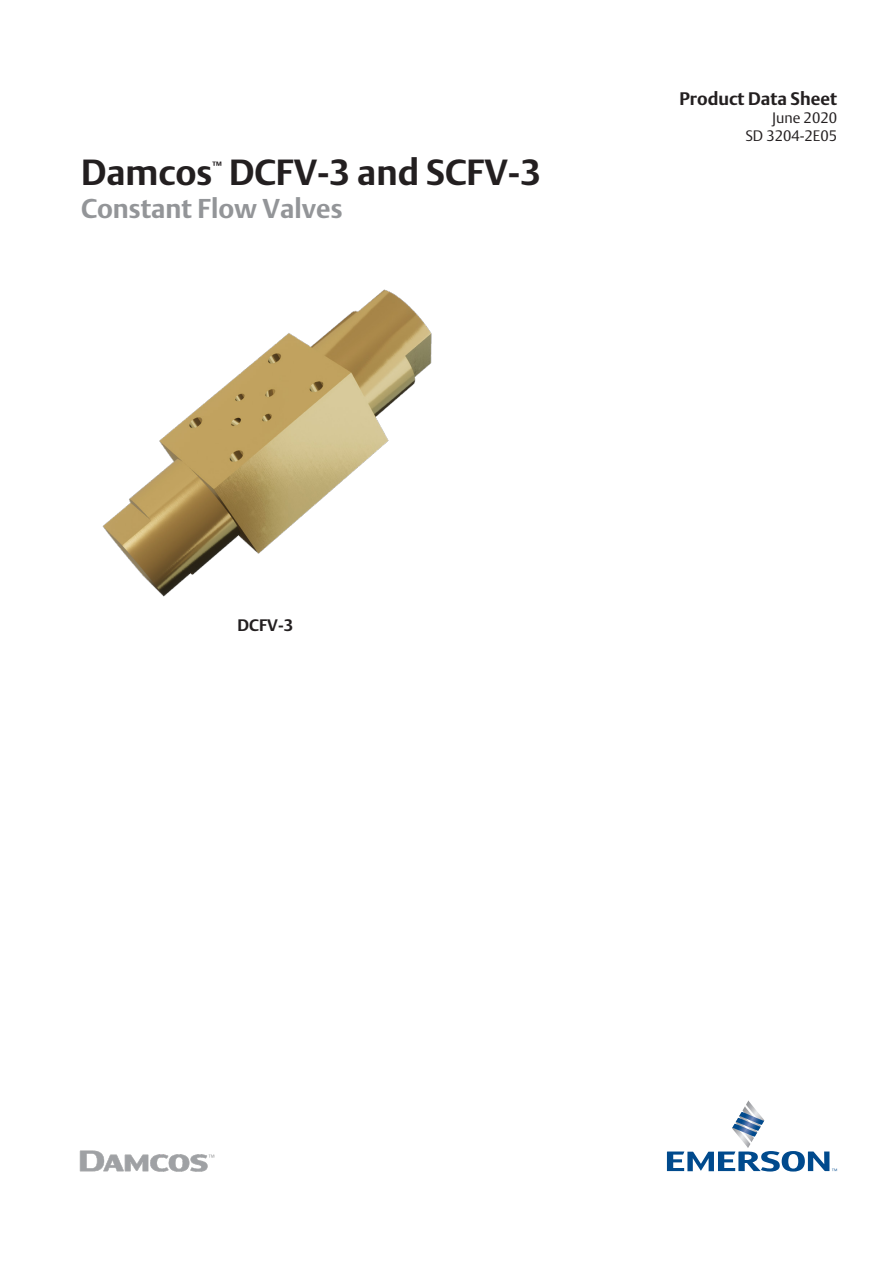
<style>
.page{position:relative;width:893px;height:1263px;background:#fff}
.page>*{position:absolute;margin:0;border:0;box-sizing:border-box;transform-origin:0 0}
.t1{font:700 36px "DTL Argo T";color:#231f20}
.Subhead{font:700 27px "DTL Argo T";color:#939598}
.t2{font:700 18px "DTL Argo T";color:#231f20}
.t3{font:700 16.5px "DTL Argo T";color:#231f20}
.t4{font:15px/18px "DTL Argo T Light";color:#231f20;text-align:right}
.t5{font:700 10.5px "DTL Argo T";color:#231f20}
</style>
<div class="page">
<img style="left:79px;top:1150px;width:136px;height:22px">
<svg style="left:667px;top:1100px;width:170px;height:71px"></svg>
<img style="left:102px;top:289px;width:330px;height:308px">
<p class="t1" style="left:81px;top:151px;width:133px">Damcos</p>
<p class="t5" style="left:212px;top:159px;width:11px">™</p>
<p class="t1" style="left:229px;top:151px;width:313px">DCFV-3 and SCFV-3</p>
<p class="Subhead" style="left:81px;top:192px;width:263px">Constant Flow Valves</p>
<p class="t2" style="left:679px;top:88px;width:159px">Product Data Sheet</p>
<p class="t4" style="left:745px;top:109px;width:93px">June 2020<br>SD 3204-2E05</p>
<p class="t3" style="left:238px;top:615px;width:57px">DCFV-3</p>
</div>
